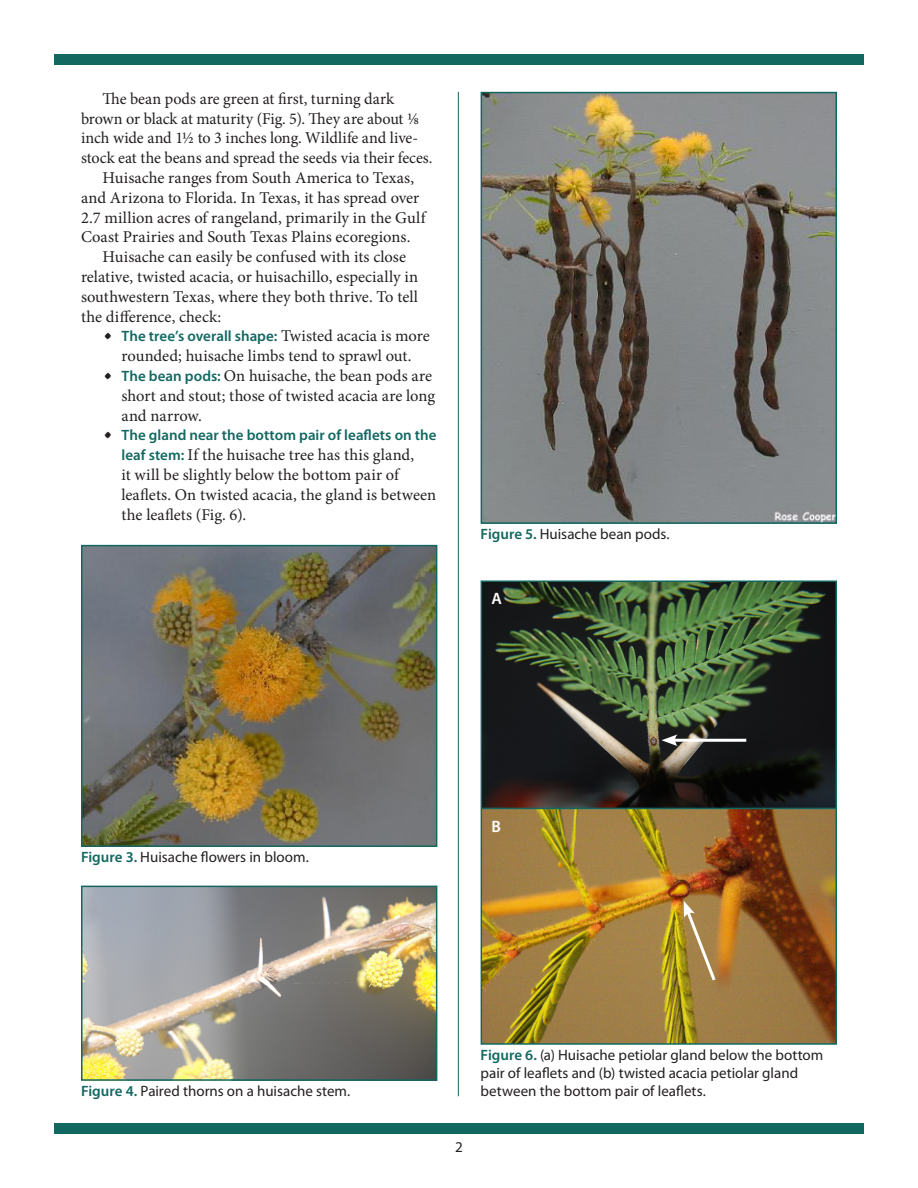
<style>
.page{position:relative;width:918px;height:1188px;background:#fff}
.page>*{position:absolute;margin:0;border:0;box-sizing:border-box;transform-origin:0 0}
.body{font:16.5px/19.8px "Minion Pro";color:#231f20}
.tabs{font:16.5px/19.8px "Minion Pro";color:#231f20}
.t1{font:600 16.5px "Myriad Pro";color:#fff}
.t2{font:15px/18px "Myriad Pro";color:#231f20}
.tabs-2{font:600 15px "Myriad Pro";color:#126861}
.s1{font-family:"Warnock Pro";font-weight:400;font-size:22.5px;color:#231f20}
.s2{font-family:"Minion Pro";font-weight:400;font-size:16.5px;color:#231f20}
.s3{font-family:"Warnock Pro";font-size:22.5px}
.s4{font-family:"Myriad Pro";font-weight:600;font-size:15px;color:#126861}
.s5{font-weight:600;color:#126861}
</style>
<div class="page">
<div style="left:54px;top:1123px;width:810px;height:11px;background:#126861"></div>
<div style="left:54px;top:54px;width:810px;height:11px;background:#126861"></div>
<hr style="left:458px;top:92px;width:1px;height:1004px;background:#126861">
<img style="left:84px;top:548px;width:350px;height:296px">
<div style="left:81px;top:545px;width:356px;height:302px;border:2px solid #126861"></div>
<img style="left:84px;top:889px;width:350px;height:189px">
<div style="left:81px;top:886px;width:356px;height:195px;border:2px solid #126861"></div>
<img style="left:484px;top:95px;width:350px;height:426px">
<div style="left:481px;top:92px;width:356px;height:432px;border:2px solid #126861"></div>
<img style="left:484px;top:583px;width:350px;height:459px">
<div style="left:481px;top:580px;width:356px;height:465px;border:2px solid #126861"></div>
<hr style="left:481px;top:808px;width:356px;height:1px;background:#126861">
<hr style="left:672px;top:739px;width:74px;height:3px;background:#fff">
<svg style="left:662px;top:734px;width:16px;height:12px"></svg>
<svg style="left:684px;top:901px;width:34px;height:83px;background:#ad8e58"></svg>
<p class="body" style="left:81px;top:89px;width:353px;text-indent:22px">The bean pods are green at first, turning dark brown or black at maturity (Fig. 5). They are about 1/8 inch wide and 1½ to 3 inches long. Wildlife and live&shy;stock eat the beans and spread the seeds via their feces.</p>
<p class="body" style="left:81px;top:168px;width:346px;text-indent:22px">Huisache ranges from South America to Texas, and Arizona to Florida. In Texas, it has spread over 2.7 million acres of rangeland, primarily in the Gulf Coast Prairies and South Texas Plains ecoregions.</p>
<p class="body" style="left:81px;top:247px;width:339px;text-indent:22px">Huisache can easily be confused with its close relative, twisted acacia, or huisachillo, especially in southwestern Texas, where they both thrive. To tell the difference, check:</p>
<p class="tabs-2" style="left:104px;top:327px;width:328px"><span class="s1">•</span> The tree’s overall shape: <span class="s2">Twisted acacia is more</span></p>
<p class="tabs" style="left:122px;top:346px;width:291px">rounded; huisache limbs tend to sprawl out.</p>
<p class="tabs" style="left:122px;top:366px;width:315px;text-indent:-18px"><span class="s3">•</span> <span class="s4">The bean pods:</span> On huisache, the bean pods are short and stout; those of twisted acacia are long and narrow.</p>
<p class="tabs-2" style="left:104px;top:426px;width:334px"><span class="s1">•</span> The gland near the bottom pair of leaflets on the</p>
<p class="tabs" style="left:122px;top:445px;width:316px"><span class="s4">leaf stem:</span> If the huisache tree has this gland,<br>it will be slightly below the bottom pair of leaflets. On twisted acacia, the gland is between the leaflets (Fig. 6).</p>
<p class="t2" style="left:481px;top:525px;width:191px"><span class="s5">Figure 5.</span> Huisache bean pods.</p>
<p class="t1" style="left:491px;top:588px;width:12px">A</p>
<p class="t2" style="left:81px;top:848px;width:229px"><span class="s5">Figure 3.</span> Huisache flowers in bloom.</p>
<p class="t2" style="left:81px;top:1082px;width:271px"><span class="s5">Figure 4.</span> Paired thorns on a huisache stem.</p>
<p class="t1" style="left:491px;top:816px;width:11px">B</p>
<p class="t2" style="left:455px;top:1138px;width:9px">2</p>
<p class="t2" style="left:481px;top:1045px;width:344px"><span class="s5">Figure 6.</span> (a) Huisache petiolar gland below the bottom pair of leaflets and (b) twisted acacia petiolar gland between the bottom pair of leaflets.</p>
</div>
